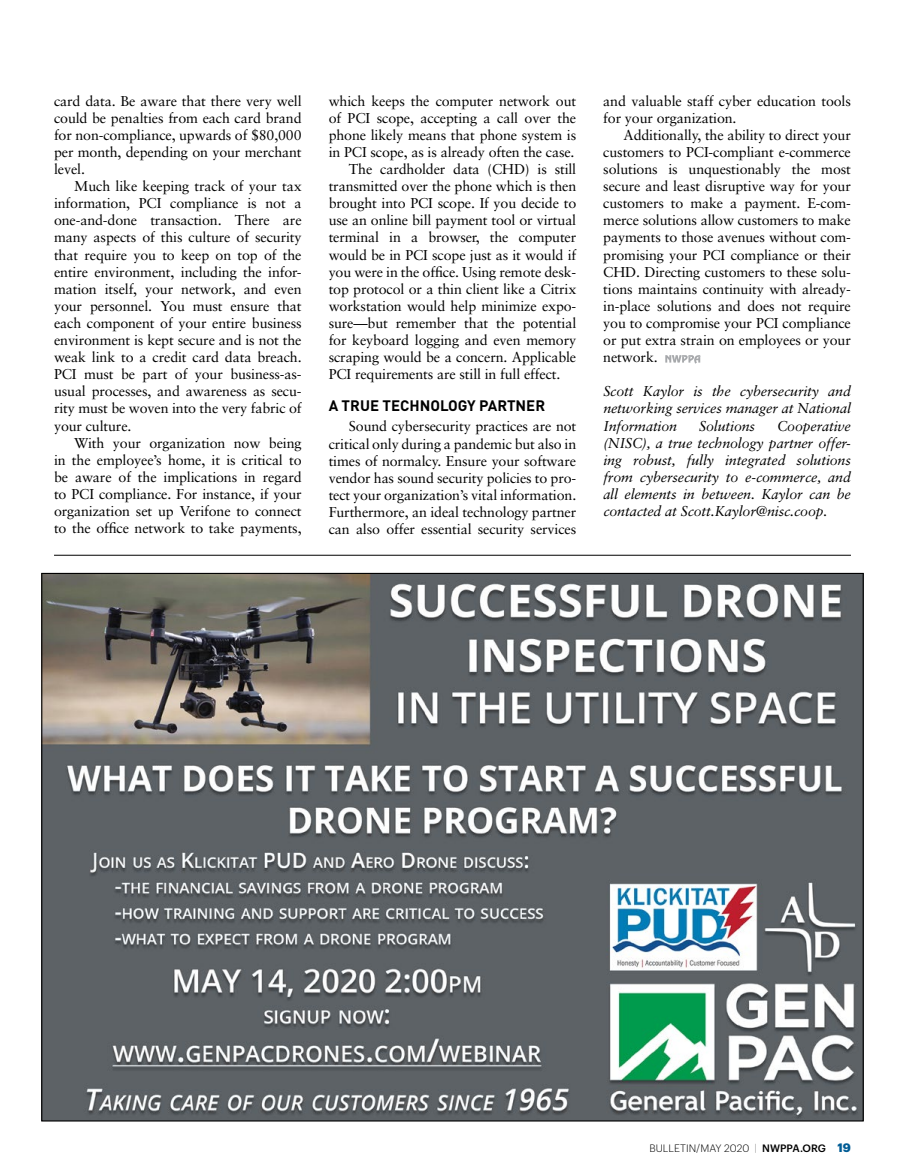
<style>
.page{position:relative;width:905px;height:1175px;background:#fff}
.page>*{position:absolute;margin:0;border:0;box-sizing:border-box;transform-origin:0 0}
.t1{font:700 15px "DINOT";color:#000}
.t2{font:14.25px/17.1px "Sabon";letter-spacing:-.01em;color:#000;text-align:justify}
.t3{font:italic 14.25px/17.1px "Sabon";letter-spacing:-.01em;color:#000;text-align:justify}
.t4{font:300 10.5px "Graphik";letter-spacing:.005em;color:#000}
.s1{font-weight:100}
.s2{font-weight:500}
.s3{font-weight:700;font-size:12px;color:#005c95}
</style>
<div class="page">
<svg style="left:665px;top:355px;width:35px;height:9px"></svg>
<img style="left:43px;top:575px;width:818px;height:544px">
<hr style="left:54px;top:555px;width:796px;height:1px;background:#000">
<p class="t2" style="left:54px;top:92px;width:249px">card data. Be aware that there very well could be penalties from each card brand for non-compliance, upwards of $80,000 per month, depending on your merchant level.</p>
<p class="t2" style="left:54px;top:177px;width:249px;text-indent:20px">Much like keeping track of your tax information, PCI compliance is not a one-and-done transaction. There are many aspects of this culture of security that require you to keep on top of the entire environment, including the infor&shy;mation itself, your network, and even your personnel. You must ensure that each component of your entire business environment is kept secure and is not the weak link to a credit card data breach.<br>PCI must be part of your business-as&shy;usual processes, and awareness as secu&shy;rity must be woven into the very fabric of your culture.</p>
<p class="t2" style="left:54px;top:434px;width:249px;text-indent:20px">With your organization now being in the employee’s home, it is critical to be aware of the implications in regard to PCI compliance. For instance, if your organization set up Verifone to connect to the office network to take payments,</p>
<p class="t2" style="left:328px;top:92px;width:249px">which keeps the computer network out</p>
<p class="t2" style="left:328px;top:109px;width:249px">of PCI scope, accepting a call over the</p>
<p class="t2" style="left:328px;top:126px;width:249px">phone likely means that phone system is</p>
<p class="t2" style="left:328px;top:143px;width:247px">in PCI scope, as is already often the case.</p>
<p class="t2" style="left:349px;top:160px;width:229px">The cardholder data (CHD) is still</p>
<p class="t2" style="left:328px;top:177px;width:249px">transmitted over the phone which is then</p>
<p class="t2" style="left:328px;top:194px;width:249px">brought into PCI scope. If you decide to</p>
<p class="t2" style="left:328px;top:212px;width:249px">use an online bill payment tool or virtual</p>
<p class="t2" style="left:328px;top:229px;width:249px">terminal in a browser, the computer</p>
<p class="t2" style="left:328px;top:246px;width:249px">would be in PCI scope just as it would if</p>
<p class="t2" style="left:328px;top:263px;width:249px">you were in the office. Using remote desk-</p>
<p class="t2" style="left:328px;top:280px;width:249px">top protocol or a thin client like a Citrix</p>
<p class="t2" style="left:328px;top:297px;width:249px">workstation would help minimize expo-</p>
<p class="t2" style="left:328px;top:314px;width:249px">sure—but remember that the potential</p>
<p class="t2" style="left:328px;top:331px;width:249px">for keyboard logging and even memory</p>
<p class="t2" style="left:328px;top:348px;width:249px">scraping would be a concern. Applicable</p>
<p class="t2" style="left:328px;top:365px;width:233px">PCI requirements are still in full effect.</p>
<p class="t1" style="left:329px;top:395px;width:218px">A TRUE TECHNOLOGY PARTNER</p>
<p class="t2" style="left:329px;top:418px;width:249px;text-indent:20px">Sound cybersecurity practices are not critical only during a pandemic but also in times of normalcy. Ensure your software vendor has sound security policies to pro&shy;tect your organization’s vital information.<br>Furthermore, an ideal technology partner can also offer essential security services</p>
<p class="t2" style="left:603px;top:92px;width:249px">and valuable staff cyber education tools for your organization.</p>
<p class="t2" style="left:603px;top:126px;width:249px;text-indent:20px">Additionally, the ability to direct your customers to PCI-compliant e-commerce solutions is unquestionably the most secure and least disruptive way for your customers to make a payment. E-com&shy;merce solutions allow customers to make payments to those avenues without com&shy;promising your PCI compliance or their CHD. Directing customers to these solu&shy;tions maintains continuity with already&shy;in-place solutions and does not require you to compromise your PCI compliance or put extra strain on employees or your network.</p>
<p class="t3" style="left:603px;top:383px;width:249px">Scott Kaylor is the cybersecurity and networking services manager at National Information</p>
<p class="t3" style="left:699px;top:417px;width:57px">Solutions</p>
<p class="t3" style="left:603px;top:417px;width:249px;text-indent:174px">Cooperative (NISC), a true technology partner offer&shy;ing robust, fully integrated solutions from cybersecurity to e-commerce, and all elements in between. Kaylor can be contacted at Scott.Kaylor@nisc.coop.</p>
<p class="t4" style="left:649px;top:1140px;width:203px">BULLETIN/MAY 2020 <span class="s1">|</span> <span class="s2">NWPPA.ORG</span> <span class="s3">19</span></p>
</div>
